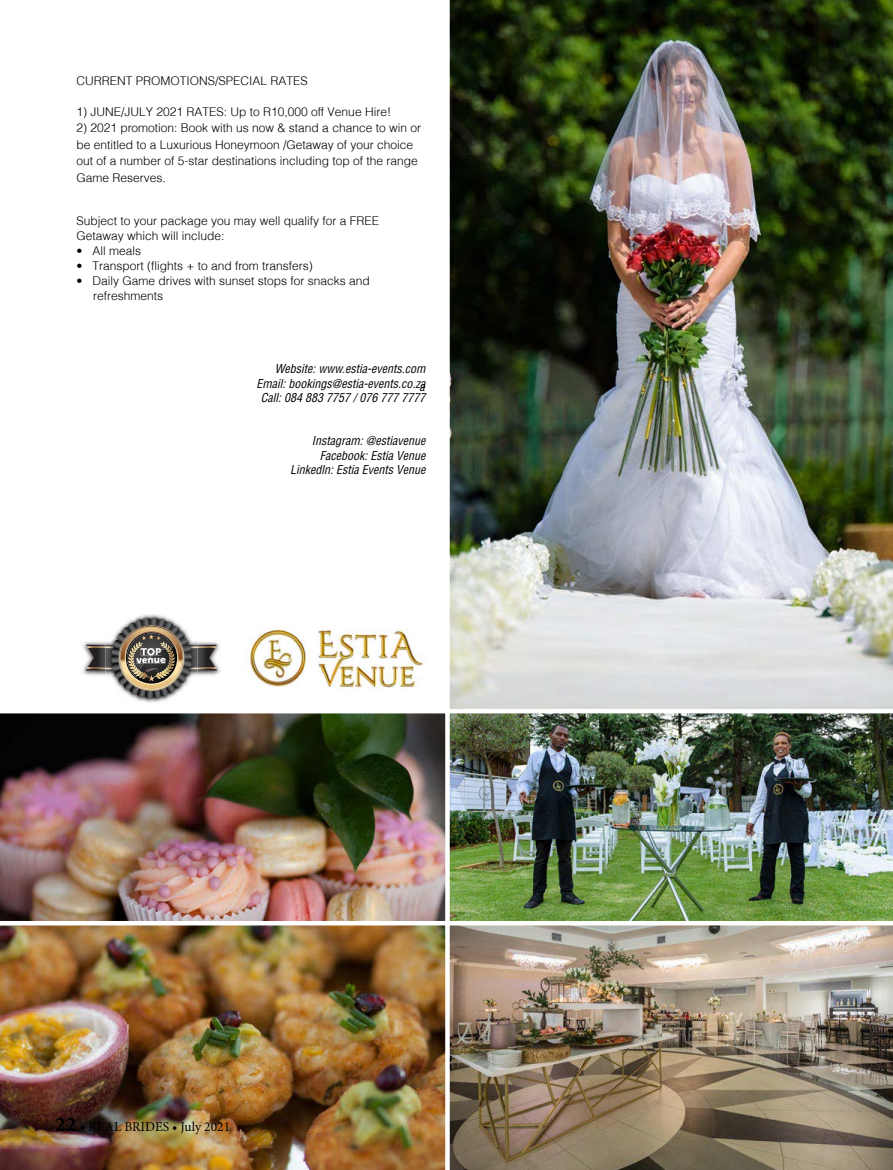
<style>
.page{position:relative;width:893px;height:1170px;background:#fff}
.page>*{position:absolute;margin:0;border:0;box-sizing:border-box;transform-origin:0 0}
.t1{font:13.5px "Minion Pro";color:#000}
.t2{font:300 12px/16.5px "Helv";color:#000}
.t3{font:italic condensed 12px/14.4px "Helvetica LT Std";color:#000;text-align:right}
.t4{font:9.9px "Museo Sans 900";color:#fff}
.s1{font-weight:700;font-size:21px}
</style>
<div class="page">
<img style="left:450px;top:0;width:443px;height:708px">
<img style="left:0;top:713px;width:893px;height:207px">
<img style="left:0;top:925px;width:893px;height:244px">
<img style="left:217px;top:643px;width:3px;height:32px">
<img style="left:82px;top:642px;width:4px;height:33px">
<img style="left:137px;top:614px;width:29px;height:3px">
<img style="left:136px;top:698px;width:31px;height:5px">
<img style="left:86px;top:617px;width:131px;height:81px">
<div style="left:445px;top:0;width:5px;height:1169px;background:#fff"></div>
<img style="left:332px;top:629px;width:91px;height:60px">
<img style="left:247px;top:628px;width:85px;height:60px">
<p class="t2" style="left:76px;top:72px;width:233px">CURRENT PROMOTIONS/SPECIAL RATES</p>
<p class="t2" style="left:76px;top:103px;width:316px">1) JUNE/JULY 2021 RATES: Up to R10,000 off Venue Hire!</p>
<p class="t2" style="left:76px;top:119px;width:346px">2) 2021 promotion: Book with us now &amp; stand a chance to win or be entitled to a Luxurious Honeymoon /Getaway of your choice out of a number of 5-star destinations including top of the range Game Reserves.</p>
<p class="t2" style="left:76px;top:213px;width:304px;line-height:14.4px">Subject to your package you may well qualify for a FREE<br>Getaway which will include:</p>
<p class="t2" style="left:76px;top:242px;width:66px">• All meals</p>
<p class="t2" style="left:76px;top:257px;width:238px">• Transport (flights + to and from transfers)</p>
<p class="t2" style="left:93px;top:272px;width:278px;line-height:15px;text-indent:-17px">• Daily Game drives with sunset stops for snacks and refreshments</p>
<p class="t4" style="left:136px;top:654px;width:31px">venue</p>
<p class="t3" style="left:256px;top:362px;width:170px">Website: www.estia-events.com<br>Email: bookings@estia-events.co.za<br>Call: 084 883 7757 / 076 777 7777</p>
<p class="t3" style="left:290px;top:434px;width:137px">Instagram: @estiavenue<br>Facebook: Estia Venue<br>Linkedln: Estia Events Venue</p>
<p class="t3" style="left:420px;top:379px;width:7px">a</p>
<p class="t1" style="left:55px;top:1117px;width:177px"><span class="s1">22</span> • REAL BRIDES • July 2021</p>
</div>
